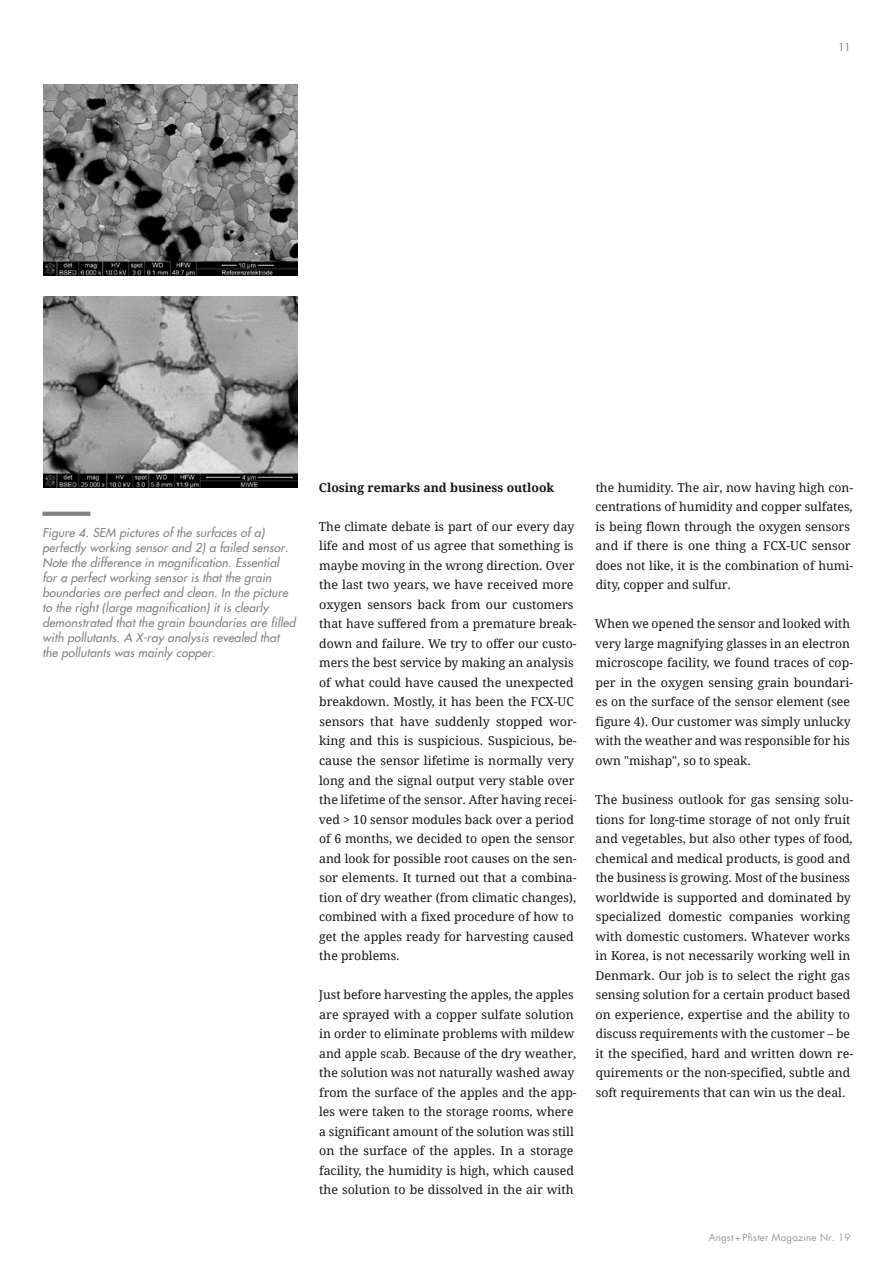
<style>
.page{position:relative;width:893px;height:1263px;background:#fff}
.page>*{position:absolute;margin:0;border:0;box-sizing:border-box;transform-origin:0 0}
.t1{font:12.15px/19.5px "Droid Serif";color:#151616}
.t2{font:700 12.15px "Droid Serif";color:#151616}
.t3{font:italic 12px/15px "Futura LT";letter-spacing:.01em;color:#818281}
.t4{font:10.5px "Futura LT";color:#818281}
.t5{font:9.75px "Futura LT";letter-spacing:.02em;color:#999}
</style>
<div class="page">
<img style="left:43px;top:84px;width:254px;height:191px">
<img style="left:43px;top:297px;width:254px;height:191px">
<hr style="left:43px;top:512px;width:47px;height:4px;background:#818281">
<p class="t4" style="left:838px;top:40px;width:14px">11</p>
<p class="t3" style="left:43px;top:525px;width:255px">Figure 4. SEM pictures of the surfaces of a) perfectly working sensor and 2) a failed sensor.<br>Note the difference in magnification. Essential for a perfect working sensor is that the grain boundaries are perfect and clean. In the picture to the right (large magnification) it is clearly demonstrated that the grain boundaries are filled with pollutants. A X-ray analysis revealed that the pollutants was mainly copper.</p>
<p class="t2" style="left:319px;top:481px;width:237px">Closing remarks and business outlook</p>
<p class="t1" style="left:319px;top:517px;width:260px">The climate debate is part of our every day life and most of us agree that something is maybe moving in the wrong direction. Over the last two years, we have received more oxygen sensors back from our customers that have suffered from a premature break&shy;down and failure. We try to offer our custo&shy;mers the best service by making an analysis of what could have caused the unexpected breakdown. Mostly, it has been the FCX-UC sensors that have suddenly stopped wor&shy;king and this is suspicious. Suspicious, be&shy;cause the sensor lifetime is normally very long and the signal output very stable over the lifetime of the sensor. After having recei&shy;ved &gt; 10 sensor modules back over a period of 6 months, we decided to open the sensor and look for possible root causes on the sen&shy;sor elements. It turned out that a combina&shy;tion of dry weather (from climatic changes), combined with a fixed procedure of how to get the apples ready for harvesting caused the problems.</p>
<p class="t1" style="left:319px;top:985px;width:259px">Just before harvesting the apples, the apples are sprayed with a copper sulfate solution in order to eliminate problems with mildew and apple scab. Because of the dry weather, the solution was not naturally washed away from the surface of the apples and the app&shy;les were taken to the storage rooms, where a significant amount of the solution was still on the surface of the apples. In a storage facility, the humidity is high, which caused the solution to be dissolved in the air with</p>
<p class="t1" style="left:595px;top:478px;width:259px">the humidity. The air, now having high con&shy;centrations of humidity and copper sulfates, is being flown through the oxygen sensors and if there is one thing a FCX-UC sensor does not like, it is the combination of humi&shy;dity, copper and sulfur.</p>
<p class="t1" style="left:595px;top:614px;width:260px">When we opened the sensor and looked with very large magnifying glasses in an electron microscope facility, we found traces of cop&shy;per in the oxygen sensing grain boundari&shy;es on the surface of the sensor element (see figure 4). Our customer was simply unlucky with the weather and was responsible for his own "mishap", so to speak.</p>
<p class="t1" style="left:595px;top:790px;width:260px">The business outlook for gas sensing solu&shy;tions for long-time storage of not only fruit and vegetables, but also other types of food, chemical and medical products, is good and the business is growing. Most of the business worldwide is supported and dominated by specialized domestic companies working with domestic customers. Whatever works in Korea, is not necessarily working well in Denmark. Our job is to select the right gas sensing solution for a certain product based on experience, expertise and the ability to discuss requirements with the customer – be it the specified, hard and written down re&shy;quirements or the non-specified, subtle and soft requirements that can win us the deal.</p>
<p class="t5" style="left:709px;top:1231px;width:143px">Angst + Pfister Magazine Nr. 19</p>
</div>
